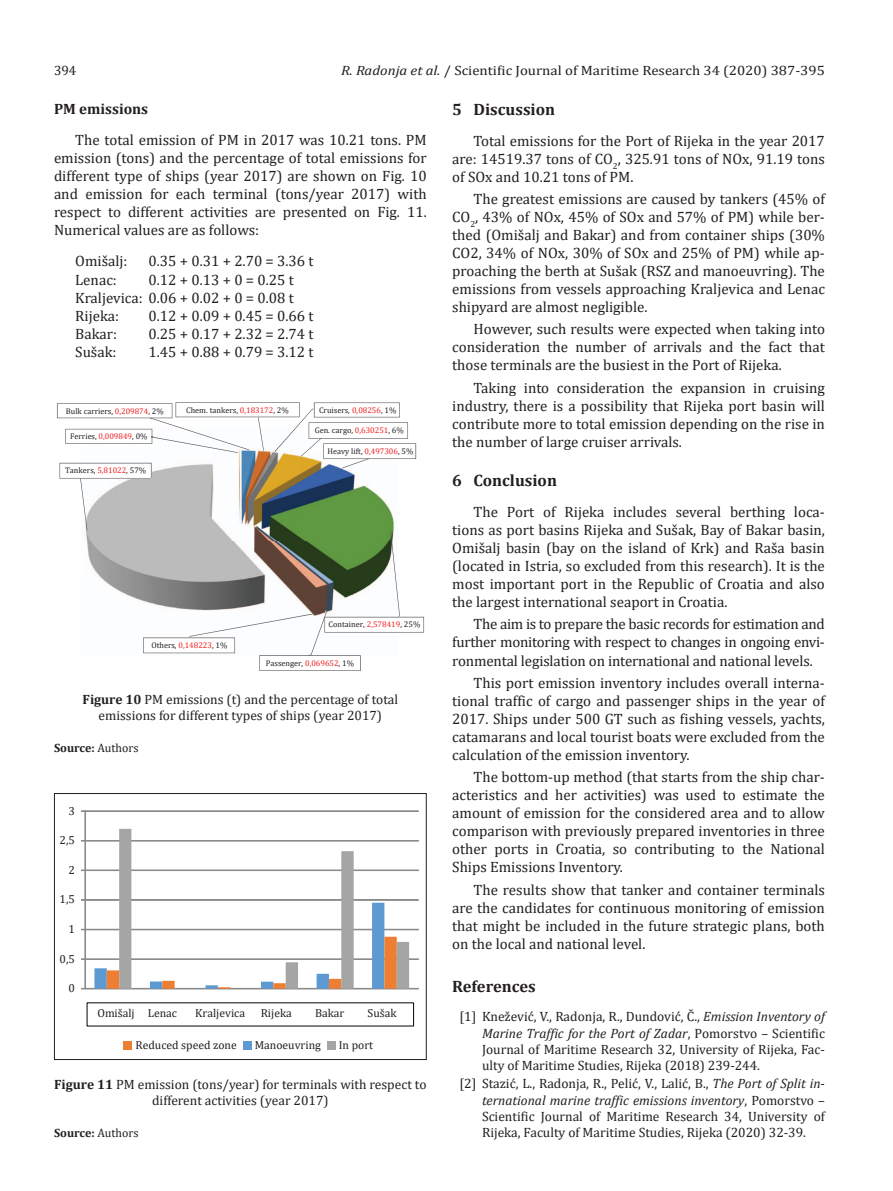
<style>
.page{position:relative;width:893px;height:1191px;background:#fff}
.page>*{position:absolute;margin:0;border:0;box-sizing:border-box;transform-origin:0 0}
.naslov_2{font:700 16.5px "Cambria";color:#231f20}
.osnovni_tekst{font:15px/18px "Cambria";color:#231f20;text-align:justify}
.naslov_3{font:700 15px "Cambria";color:#231f20}
.literatura{font:13.5px/16.2px "Cambria";color:#231f20;text-align:justify}
.potpis_slika{font:13.5px/16.4px "Cambria";color:#231f20;text-align:center}
.literatura-2{font:13.5px "Cambria";color:#231f20;scale:1.1 1}
.izvor{font:700 12px "Cambria";color:#231f20}
.t1{font:11.7px "Cambria";color:#231f20}
.t2{font:8.25px "Cambria";color:#231f20}
.s1{font-style:italic}
.s2{color:#ee2123}
.s3{font-weight:700}
.s4{font-weight:400}
</style>
<div class="page">
<svg style="left:57px;top:402px;width:367px;height:269px"></svg>
<hr style="left:85px;top:811px;width:333px;height:1px;background:#8b8a8a">
<hr style="left:85px;top:959px;width:333px;height:1px;background:#8b8a8a">
<div style="left:85px;top:810px;width:333px;height:1px;border:1px solid #8b8a8a"></div>
<div style="left:85px;top:840px;width:333px;height:1px;border:1px solid #8b8a8a"></div>
<div style="left:85px;top:870px;width:333px;height:1px;border:1px solid #8b8a8a"></div>
<div style="left:85px;top:899px;width:333px;height:1px;border:1px solid #8b8a8a"></div>
<div style="left:85px;top:929px;width:333px;height:1px;border:1px solid #8b8a8a"></div>
<div style="left:85px;top:958px;width:333px;height:1px;border:1px solid #8b8a8a"></div>
<div style="left:85px;top:988px;width:333px;height:1px;border:1px solid #8b8a8a"></div>
<svg style="left:94px;top:928px;width:25px;height:60px"></svg>
<svg style="left:119px;top:829px;width:290px;height:159px"></svg>
<div style="left:85px;top:811px;width:1px;height:177px;border:1px solid #8b8a8a"></div>
<div style="left:328px;top:1041px;width:8px;height:8px;background:#a5a5a4"></div>
<div style="left:243px;top:1041px;width:8px;height:8px;background:#5d9ad3"></div>
<div style="left:123px;top:1041px;width:8px;height:8px;background:#ee7e31"></div>
<div style="left:54px;top:793px;width:373px;height:267px;border:1px solid #231f20"></div>
<p class="literatura" style="left:54px;top:62px;width:24px">394</p>
<p class="literatura-2" style="left:341px;top:62px;width:441px"><span class="s1">R. Radonja et al.</span> / Scientific Journal of Maritime Research 34 (2020) 387-395</p>
<p class="naslov_3" style="left:54px;top:98px;width:96px">PM emissions</p>
<p class="osnovni_tekst" style="left:54px;top:130px;width:374px;text-indent:21px">The total emission of PM in 2017 was 10.21 tons. PM emission (tons) and the percentage of total emissions for different type of ships (year 2017) are shown on Fig. 10 and emission for each terminal (tons/year 2017) with respect to different activities are presented on Fig. 11.<br>Numerical values are as follows:</p>
<p class="osnovni_tekst" style="left:75px;top:252px;width:54px">Omišalj:</p>
<p class="osnovni_tekst" style="left:149px;top:252px;width:167px">0.35 + 0.31 + 2.70 = 3.36 t</p>
<p class="osnovni_tekst" style="left:75px;top:270px;width:43px">Lenac:</p>
<p class="osnovni_tekst" style="left:149px;top:270px;width:147px">0.12 + 0.13 + 0 = 0.25 t</p>
<p class="osnovni_tekst" style="left:75px;top:288px;width:220px">Kraljevica: 0.06 + 0.02 + 0 = 0.08 t</p>
<p class="osnovni_tekst" style="left:75px;top:307px;width:45px">Rijeka:</p>
<p class="osnovni_tekst" style="left:149px;top:307px;width:167px">0.12 + 0.09 + 0.45 = 0.66 t</p>
<p class="osnovni_tekst" style="left:75px;top:325px;width:43px">Bakar:</p>
<p class="osnovni_tekst" style="left:149px;top:325px;width:167px">0.25 + 0.17 + 2.32 = 2.74 t</p>
<p class="osnovni_tekst" style="left:75px;top:343px;width:43px">Sušak:</p>
<p class="osnovni_tekst" style="left:149px;top:343px;width:167px">1.45 + 0.88 + 0.79 = 3.12 t</p>
<p class="naslov_2" style="left:452px;top:98px;width:104px">5 Discussion</p>
<p class="osnovni_tekst" style="left:452px;top:131px;width:374px;text-indent:21px">Total emissions for the Port of Rijeka in the year 2017 are: 14519.37 tons of CO<sub>2</sub>, 325.91 tons of NOx, 91.19 tons of SOx and 10.21 tons of PM.</p>
<p class="osnovni_tekst" style="left:452px;top:190px;width:374px;text-indent:21px">The greatest emissions are caused by tankers (45% of CO<sub>2</sub>, 43% of NOx, 45% of SOx and 57% of PM) while ber&shy;thed (Omišalj and Bakar) and from container ships (30% CO2, 34% of NOx, 30% of SOx and 25% of PM) while ap&shy;proaching the berth at Sušak (RSZ and manoeuvring). The emissions from vessels approaching Kraljevica and Lenac shipyard are almost negligible.</p>
<p class="osnovni_tekst" style="left:452px;top:320px;width:374px;text-indent:21px">However, such results were expected when taking into consideration the number of arrivals and the fact that those terminals are the busiest in the Port of Rijeka.</p>
<p class="osnovni_tekst" style="left:452px;top:378px;width:374px;text-indent:21px">Taking into consideration the expansion in cruising industry, there is a possibility that Rijeka port basin will contribute more to total emission depending on the rise in the number of large cruiser arrivals.</p>
<p class="naslov_2" style="left:452px;top:469px;width:106px">6 Conclusion</p>
<p class="osnovni_tekst" style="left:452px;top:503px;width:374px;text-indent:21px">The Port of Rijeka includes several berthing loca&shy;tions as port basins Rijeka and Sušak, Bay of Bakar basin, Omišalj basin (bay on the island of Krk) and Raša basin (located in Istria, so excluded from this research). It is the most important port in the Republic of Croatia and also the largest international seaport in Croatia.</p>
<p class="osnovni_tekst" style="left:452px;top:615px;width:374px;text-indent:21px">The aim is to prepare the basic records for estimation and further monitoring with respect to changes in ongoing envi&shy;ronmental legislation on international and national levels.</p>
<p class="osnovni_tekst" style="left:452px;top:673px;width:374px;text-indent:21px">This port emission inventory includes overall interna&shy;tional traffic of cargo and passenger ships in the year of 2017. Ships under 500 GT such as fishing vessels, yachts, catamarans and local tourist boats were excluded from the calculation of the emission inventory.</p>
<p class="osnovni_tekst" style="left:452px;top:768px;width:374px;text-indent:21px">The bottom-up method (that starts from the ship char&shy;acteristics and her activities) was used to estimate the amount of emission for the considered area and to allow comparison with previously prepared inventories in three other ports in Croatia, so contributing to the National Ships Emissions Inventory.</p>
<p class="osnovni_tekst" style="left:452px;top:880px;width:374px;text-indent:21px">The results show that tanker and container terminals are the candidates for continuous monitoring of emission that might be included in the future strategic plans, both on the local and national level.</p>
<p class="naslov_2" style="left:452px;top:975px;width:85px">References</p>
<p class="literatura" style="left:482px;top:1008px;width:344px;text-indent:-22px">[1] Knežević, V., Radonja, R., Dundović, Č., <span class="s1">Emission Inventory of Marine Traffic for the Port of Zadar</span>, Pomorstvo – Scientific Journal of Maritime Research 32, University of Rijeka, Fac&shy;ulty of Maritime Studies, Rijeka (2018) 239-244.</p>
<p class="literatura" style="left:482px;top:1075px;width:344px;text-indent:-22px">[2] Stazić, L., Radonja, R., Pelić, V., Lalić, B., <span class="s1">The Port of Split in&shy;ternational marine traffic emissions inventory</span>, Pomorstvo – Scientific Journal of Maritime Research 34, University of Rijeka, Faculty of Maritime Studies, Rijeka (2020) 32-39.</p>
<p class="t2" style="left:66px;top:406px;width:100px">Bulk carriers, <span class="s2">0,209874</span>, 2%</p>
<p class="t2" style="left:186px;top:405px;width:104px">Chem. tankers, <span class="s2">0,183172</span>, 2%</p>
<p class="t2" style="left:319px;top:405px;width:79px">Cruisers, <span class="s2">0,08256</span>, 1%</p>
<p class="t2" style="left:315px;top:426px;width:91px">Gen. cargo, <span class="s2">0,630251</span>, 6%</p>
<p class="t2" style="left:327px;top:446px;width:87px">Heavy lift, <span class="s2">0,497306</span>, 5%</p>
<p class="t2" style="left:70px;top:431px;width:79px">Ferries, <span class="s2">0,009849</span>, 0%</p>
<p class="t2" style="left:65px;top:466px;width:83px">Tankers, <span class="s2">5,81022</span>, 57%</p>
<p class="t2" style="left:328px;top:620px;width:93px">Container, <span class="s2">2,578419</span>, 25%</p>
<p class="t2" style="left:266px;top:658px;width:90px">Passenger, <span class="s2">0,069652</span>, 1%</p>
<p class="t2" style="left:151px;top:640px;width:78px">Others, <span class="s2">0,148223</span>, 1%</p>
<p class="potpis_slika" style="left:83px;top:691px;width:317px"><span class="s3">Figure 10</span> PM emissions (t) and the percentage of total emissions for different types of ships (year 2017)</p>
<p class="izvor" style="left:54px;top:739px;width:86px">Source: <span class="s4">Authors</span></p>
<p class="t1" style="left:69px;top:803px;width:8px">3</p>
<p class="t1" style="left:60px;top:833px;width:17px">2,5</p>
<p class="t1" style="left:69px;top:863px;width:8px">2</p>
<p class="t1" style="left:60px;top:892px;width:17px">1,5</p>
<p class="t1" style="left:69px;top:922px;width:8px">1</p>
<p class="t1" style="left:60px;top:951px;width:17px">0,5</p>
<p class="t1" style="left:69px;top:981px;width:8px">0</p>
<p class="t1" style="left:97px;top:1006px;width:81px">Omišalj Lenac</p>
<p class="t1" style="left:195px;top:1006px;width:51px">Kraljevica</p>
<p class="t1" style="left:261px;top:1006px;width:33px">Rijeka</p>
<p class="t1" style="left:315px;top:1006px;width:31px">Bakar</p>
<p class="t1" style="left:368px;top:1006px;width:30px">Sušak</p>
<p class="t1" style="left:136px;top:1038px;width:103px">Reduced speed zone</p>
<p class="t1" style="left:255px;top:1038px;width:68px">Manoeuvring</p>
<p class="t1" style="left:339px;top:1038px;width:36px">In port</p>
<p class="potpis_slika" style="left:54px;top:1076px;width:374px"><span class="s3">Figure 11</span> PM emission (tons/year) for terminals with respect to different activities (year 2017)</p>
<p class="izvor" style="left:54px;top:1124px;width:86px">Source: <span class="s4">Authors</span></p>
</div>
